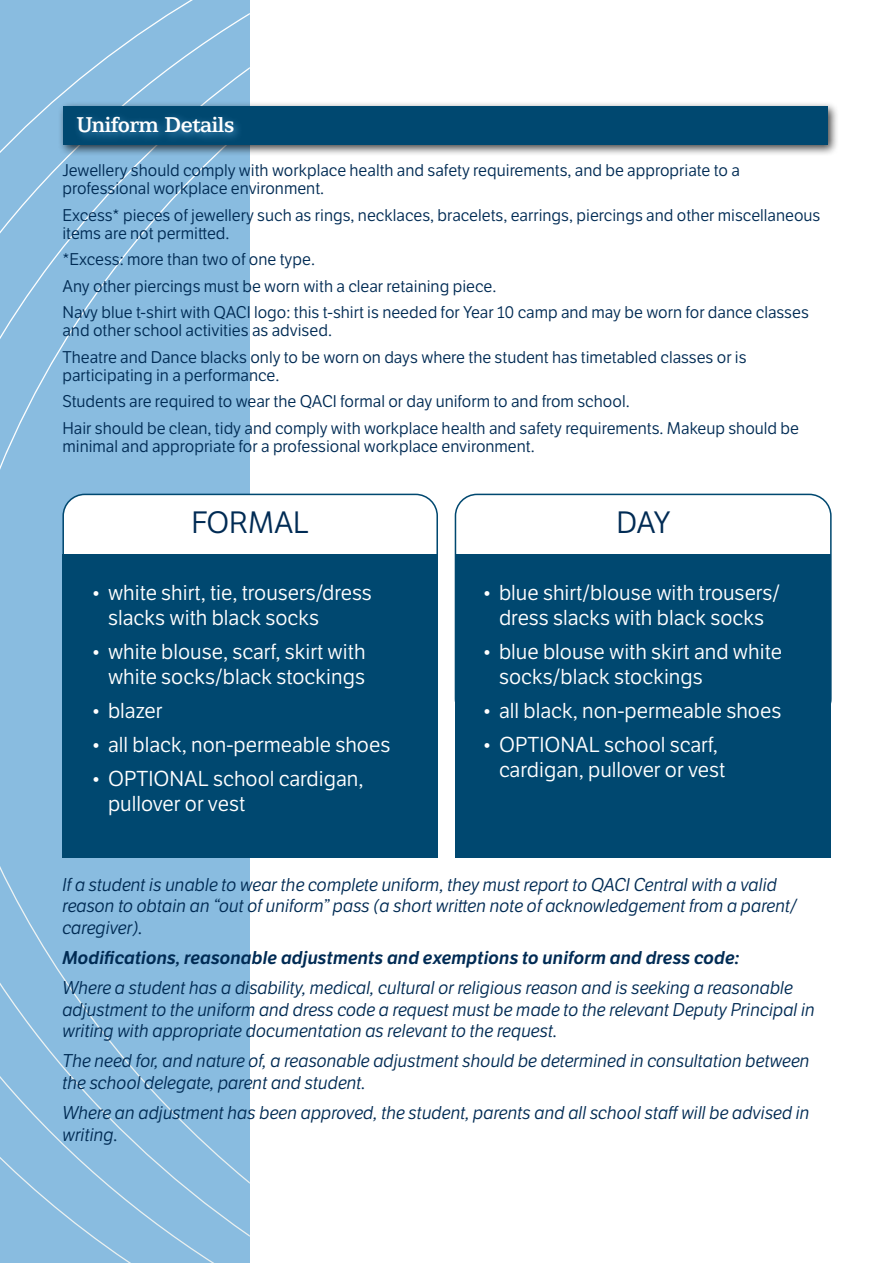
<style>
.page{position:relative;width:893px;height:1263px;background:#fff}
.page>*{position:absolute;margin:0;border:0;box-sizing:border-box;transform-origin:0 0}
.t1{font:30px "LFT Etica";color:#002b54}
.t2{font:21px/25.2px "LFT Etica";color:#fff}
.t3{font:500 21px "Egyptian 505 SBOP";letter-spacing:-.02em;color:#fff}
.t4{font:italic 18px/21.6px "LFT Etica";color:#002b54}
.t5{font:italic 18px "LFT Etica SB";color:#002b54}
.t6{font:16.5px/26.5px "LFT Etica";color:#002b54}
</style>
<div class="page">
<div style="left:0;top:0;width:250px;height:1263px;background:#89bce0"></div>
<svg style="left:0;top:361px;width:250px;height:141px"></svg>
<svg style="left:0;top:250px;width:130px;height:111px"></svg>
<svg style="left:0;top:13px;width:250px;height:237px"></svg>
<svg style="left:0;top:0;width:215px;height:167px"></svg>
<svg style="left:0;top:963px;width:250px;height:274px"></svg>
<svg style="left:0;top:1060px;width:235px;height:203px"></svg>
<svg style="left:0;top:1144px;width:150px;height:119px"></svg>
<div style="left:59px;top:102px;width:780px;height:54px;background:#000;opacity:.75"></div>
<div style="left:64px;top:106px;width:764px;height:39px;background:#004870"></div>
<div style="left:73px;top:112px;width:171px;height:30px;background:#56a0d3;opacity:.75"></div>
<div style="left:63px;top:494px;width:374px;height:226px;background:#fff;border-radius:22px"></div>
<div style="left:62px;top:554px;width:376px;height:304px;background:#004870"></div>
<div style="left:455px;top:554px;width:376px;height:304px;background:#004870"></div>
<p class="t3" style="left:77px;top:113px;width:159px">Uniform Details</p>
<p class="t6" style="left:62px;top:162px;width:679px;line-height:18px">Jewellery should comply with workplace health and safety requirements, and be appropriate to a professional workplace environment.</p>
<p class="t6" style="left:62px;top:206px;width:759px;line-height:18px">Excess* pieces of jewellery such as rings, necklaces, bracelets, earrings, piercings and other miscellaneous items are not permitted.</p>
<p class="t6" style="left:62px;top:247px;width:748px">*Excess: more than two of one type.<br>Any other piercings must be worn with a clear retaining piece.<br>Navy blue t-shirt with QACI logo: this t-shirt is needed for Year 10 camp and may be worn for dance classes</p>
<p class="t6" style="left:62px;top:318px;width:686px">and other school activities as advised.<br>Theatre and Dance blacks only to be worn on days where the student has timetabled classes or is</p>
<p class="t6" style="left:62px;top:362px;width:738px">participating in a performance.<br>Students are required to wear the QACI formal or day uniform to and from school.<br>Hair should be clean, tidy and comply with workplace health and safety requirements. Makeup should be</p>
<p class="t6" style="left:62px;top:433px;width:474px">minimal and appropriate for a professional workplace environment.</p>
<h1 class="t1" style="left:191px;top:505px;width:119px">FORMAL</h1>
<p class="t2" style="left:108px;top:580px;width:265px;text-indent:-17px">• white shirt, tie, trousers/dress slacks with black socks</p>
<p class="t2" style="left:91px;top:639px;width:276px;text-align:right">• white blouse, scarf, skirt with white socks/black stockings</p>
<p class="t2" style="left:91px;top:698px;width:73px">• blazer</p>
<p class="t2" style="left:91px;top:732px;width:301px">• all black, non-permeable shoes</p>
<p class="t2" style="left:108px;top:766px;width:257px;text-indent:-17px">• OPTIONAL school cardigan, pullover or vest</p>
<h1 class="t1" style="left:616px;top:505px;width:56px">DAY</h1>
<p class="t2" style="left:482px;top:580px;width:300px;text-align:center">• blue shirt/blouse with trousers/ dress slacks with black socks</p>
<p class="t2" style="left:499px;top:639px;width:284px;text-indent:-17px">• blue blouse with skirt and white socks/black stockings</p>
<p class="t2" style="left:482px;top:698px;width:301px">• all black, non-permeable shoes</p>
<p class="t2" style="left:499px;top:732px;width:228px;text-indent:-17px">• OPTIONAL school scarf, cardigan, pullover or vest</p>
<p class="t4" style="left:62px;top:874px;width:736px">If a student is unable to wear the complete uniform, they must report to QACI Central with a valid reason to obtain an “out of uniform” pass (a short written note of acknowledgement from a parent/ caregiver).</p>
<p class="t5" style="left:62px;top:946px;width:678px">Modifications, reasonable adjustments and exemptions to uniform and dress code:</p>
<p class="t4" style="left:62px;top:977px;width:754px">Where a student has a disability, medical, cultural or religious reason and is seeking a reasonable adjustment to the uniform and dress code a request must be made to the relevant Deputy Principal in writing with appropriate documentation as relevant to the request.</p>
<p class="t4" style="left:62px;top:1050px;width:749px">The need for, and nature of, a reasonable adjustment should be determined in consultation between the school delegate, parent and student.</p>
<p class="t4" style="left:62px;top:1102px;width:749px">Where an adjustment has been approved, the student, parents and all school staff will be advised in writing.</p>
</div>
